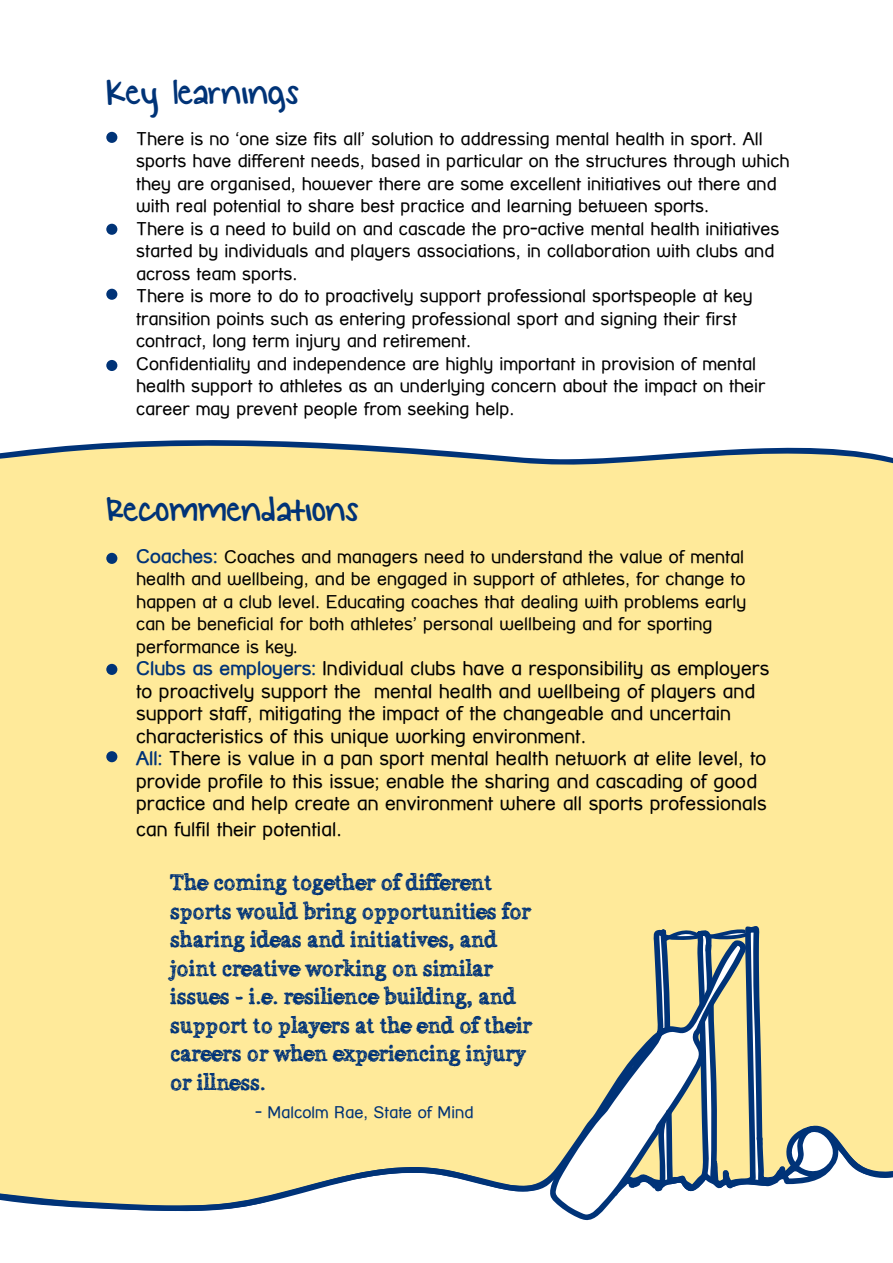
<style>
.page{position:relative;width:893px;height:1263px;background:#fff}
.page>*{position:absolute;margin:0;border:0;box-sizing:border-box;transform-origin:0 0}
.t1{font:39px "KG Small Town Southern Girl";color:#037}
.t2{font:22.5px/28.5px "Alabama";color:#037}
.t3{font:19.5px/22.5px "Street Corner";color:#000}
.t4{font:18px/22.5px "Street Corner";color:#000}
.t5{font:16.5px "Street Corner";color:#037}
.s1{font-weight:700;font-size:19.5px;color:#037}
.s2{font-weight:700;color:#037}
</style>
<div class="page">
<div style="left:0;top:440px;width:893px;height:667px;background:#ffea9a"></div>
<div style="left:106px;top:132px;width:11px;height:11px;background:#037;border-radius:50%"></div>
<div style="left:106px;top:224px;width:11px;height:11px;background:#037;border-radius:50%"></div>
<div style="left:106px;top:289px;width:11px;height:11px;background:#037;border-radius:50%"></div>
<div style="left:106px;top:360px;width:11px;height:11px;background:#037;border-radius:50%"></div>
<div style="left:106px;top:553px;width:11px;height:11px;background:#037;border-radius:50%"></div>
<div style="left:106px;top:664px;width:11px;height:11px;background:#037;border-radius:50%"></div>
<div style="left:106px;top:751px;width:11px;height:11px;background:#037;border-radius:50%"></div>
<div style="left:0;top:1107px;width:409px;height:19px;background:#ffea9a"></div>
<div style="left:0;top:1126px;width:409px;height:40px;background:#ffea9a"></div>
<div style="left:716px;top:925px;width:177px;height:253px;background:#ffea9a"></div>
<svg style="left:0;top:1166px;width:409px;height:46px"></svg>
<svg style="left:409px;top:929px;width:188px;height:292px;background:#f9e8a6"></svg>
<svg style="left:554px;top:927px;width:281px;height:289px"></svg>
<p class="t1" style="left:106px;top:71px;width:194px">Key learnings</p>
<p class="t4" style="left:136px;top:127px;width:655px">There is no ‘one size fits all’ solution to addressing mental health in sport. All sports have different needs, based in particular on the structures through which they are organised, however there are some excellent initiatives out there and with real potential to share best practice and learning between sports.</p>
<p class="t4" style="left:136px;top:217px;width:645px">There is a need to build on and cascade the pro-active mental health initiatives started by individuals and players associations, in collaboration with clubs and across team sports.</p>
<p class="t4" style="left:136px;top:285px;width:618px">There is more to do to proactively support professional sportspeople at key transition points such as entering professional sport and signing their first contract, long term injury and retirement.</p>
<p class="t4" style="left:136px;top:352px;width:631px">Confidentiality and independence are highly important in provision of mental health support to athletes as an underlying concern about the impact on their career may prevent people from seeking help.</p>
<p class="t1" style="left:106px;top:488px;width:254px">Recommendations</p>
<p class="t4" style="left:136px;top:545px;width:611px"><span class="s1">Coaches:</span> Coaches and managers need to understand the value of mental health and wellbeing, and be engaged in support of athletes, for change to</p>
<p class="t4" style="left:136px;top:590px;width:612px">happen at a club level. Educating coaches that dealing with problems early can be beneficial for both athletes’ personal wellbeing and for sporting</p>
<p class="t4" style="left:136px;top:635px;width:163px">performance is key.</p>
<p class="t3" style="left:136px;top:657px;width:635px"><span class="s2">Clubs as employers:</span> Individual clubs have a responsibility as employers to proactively support the mental health and wellbeing of players and support staff, mitigating the impact of the changeable and uncertain characteristics of this unique working environment.</p>
<p class="t3" style="left:136px;top:747px;width:632px"><span class="s2">All:</span> There is value in a pan sport mental health network at elite level, to provide profile to this issue; enable the sharing and cascading of good practice and help create an environment where all sports professionals</p>
<p class="t3" style="left:136px;top:818px;width:207px">can fulfil their potential.</p>
<p class="t2" style="left:170px;top:869px;width:363px">The coming together of different sports would bring opportunities for sharing ideas and initiatives, and joint creative working on similar issues - i.e. resilience building, and support to players at the end of their careers or when experiencing injury or illness.</p>
<p class="t5" style="left:255px;top:1102px;width:220px">- Malcolm Rae, State of Mind</p>
</div>
